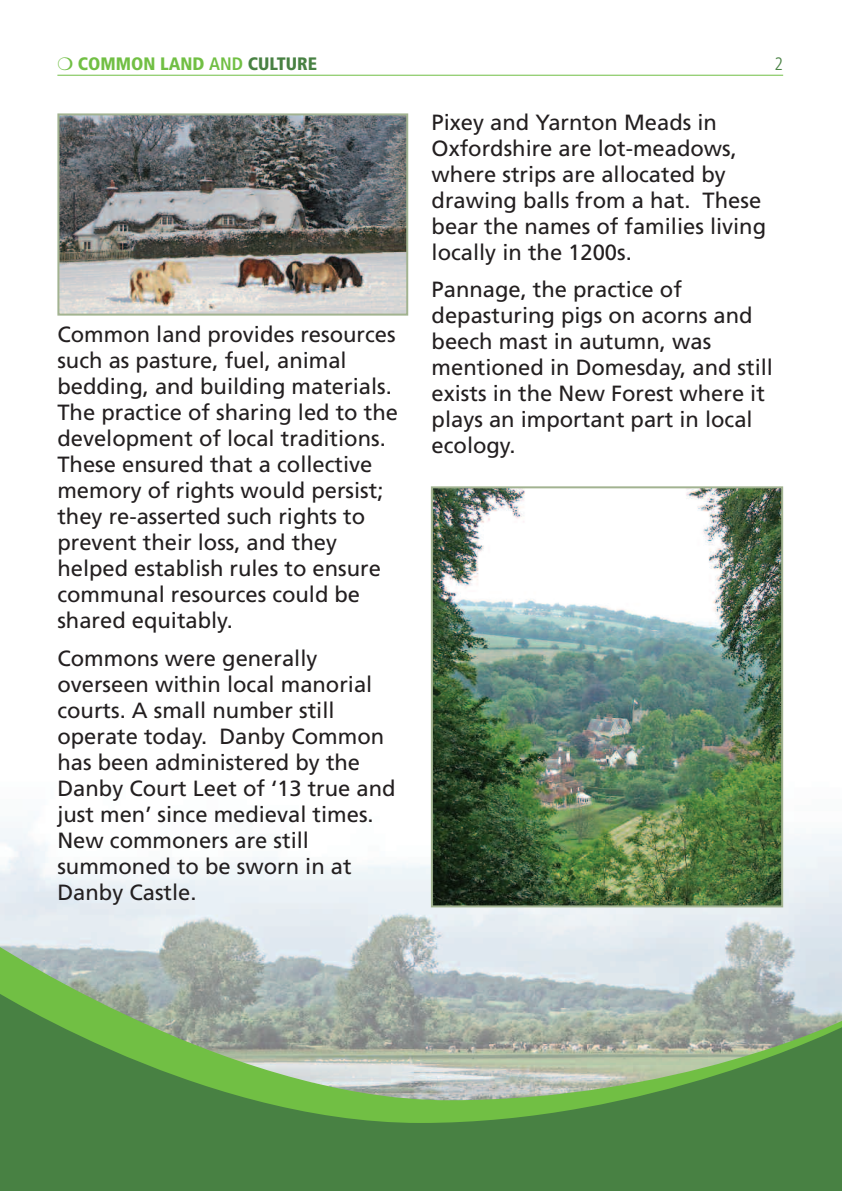
<style>
.page{position:relative;width:842px;height:1191px;background:#fff}
.page>*{position:absolute;margin:0;border:0;box-sizing:border-box;transform-origin:0 0}
.t1{font:22px/26px "Frutiger";color:#231f20}
.t2{font:900 condensed 18px "Frutiger";color:#71bf44}
.t3{font:300 condensed 18px "Frutiger";color:#488143}
.s1{font-weight:700}
.s2{color:#488143}
</style>
<div class="page">
<img style="left:0;top:730px;width:842px;height:199px">
<hr style="left:57px;top:75px;width:726px;height:1px;background:#71bf44">
<img style="left:60px;top:116px;width:345px;height:196px">
<div style="left:57px;top:113px;width:351px;height:202px;border:2px solid #a2b390"></div>
<img style="left:434px;top:489px;width:346px;height:415px">
<div style="left:431px;top:486px;width:352px;height:421px;border:2px solid #a2b390"></div>
<svg style="left:0;top:929px;width:842px;height:47px;background:#c9d3d4"></svg>
<svg style="left:0;top:976px;width:842px;height:215px;background:#729b6b"></svg>
<p class="t2" style="left:78px;top:57px;width:241px">COMMON LAND <span class="s1">AND</span> <span class="s2">CULTURE</span></p>
<p class="t3" style="left:774px;top:57px;width:10px">2</p>
<p class="t1" style="left:57px;top:323px;width:342px">Common land provides resources such as pasture, fuel, animal bedding, and building materials.<br>The practice of sharing led to the development of local traditions.<br>These ensured that a collective memory of rights would persist; they re-asserted such rights to prevent their loss, and they helped establish rules to ensure communal resources could be shared equitably.</p>
<p class="t1" style="left:57px;top:646px;width:340px">Commons were generally overseen within local manorial courts. A small number still operate today. Danby Common has been administered by the<br>Danby Court Leet of ‘13 true and just men’ since medieval times.<br>New commoners are still summoned to be sworn in at<br>Danby Castle.</p>
<p class="t1" style="left:432px;top:111px;width:336px">Pixey and Yarnton Meads in<br>Oxfordshire are lot-meadows, where strips are allocated by drawing balls from a hat. These bear the names of families living locally in the 1200s.</p>
<p class="t1" style="left:432px;top:278px;width:343px">Pannage, the practice of depasturing pigs on acorns and beech mast in autumn, was mentioned in Domesday, and still exists in the New Forest where it plays an important part in local ecology.</p>
</div>
